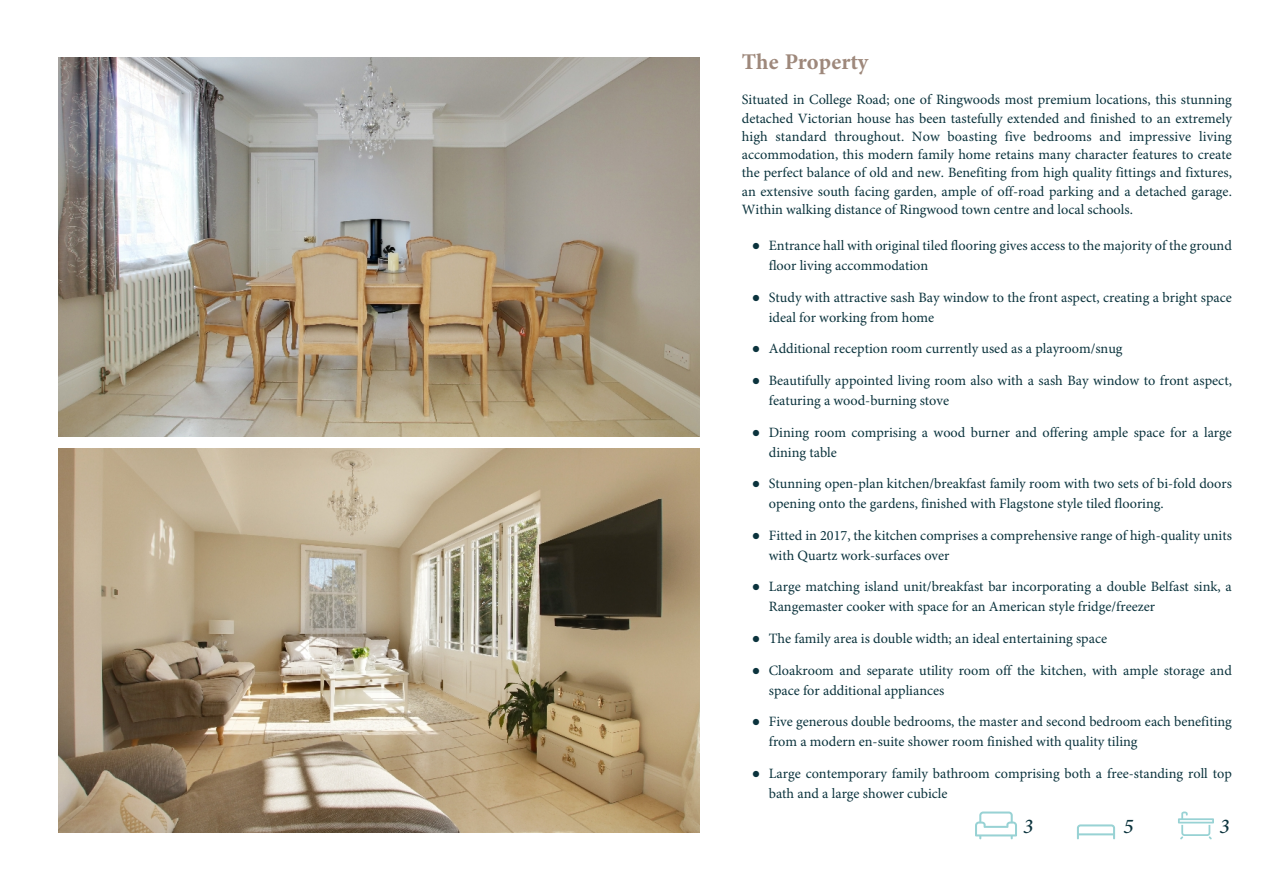
<style>
.page{position:relative;width:1263px;height:893px;background:#fff}
.page>*{position:absolute;margin:0;border:0;box-sizing:border-box;transform-origin:0 0}
.t1{font:700 22.5px "Minion Pro";color:#9e887b}
.t2{font:italic 500 21px "Minion Pro";color:#0b333d}
.t3{font:14.25px/20px "Minion Pro";color:#0b333d}
.s1{font-family:"Times New Roman"}
</style>
<div class="page">
<img style="left:58px;top:57px;width:641px;height:380px">
<img style="left:58px;top:448px;width:641px;height:384px">
<svg style="left:1178px;top:811px;width:36px;height:28px"></svg>
<svg style="left:1077px;top:824px;width:38px;height:15px"></svg>
<hr style="left:1078px;top:833px;width:36px;height:2px;background:#98d2d4">
<svg style="left:975px;top:811px;width:42px;height:28px"></svg>
<h1 class="t1" style="left:742px;top:52px;width:128px">The Property</h1>
<p class="t3" style="left:742px;top:92px;width:492px;line-height:18.1px;text-align:justify">Situated in College Road; one of Ringwoods most premium locations, this stunning detached Victorian house has been tastefully extended and finished to an extremely high standard throughout. Now boasting five bedrooms and impressive living accommodation, this modern family home retains many character features to create the perfect balance of old and new. Benefiting from high quality fittings and fixtures, an extensive south facing garden, ample of off-road parking and a detached garage.<br>Within walking distance of Ringwood town centre and local schools.</p>
<p class="t3" style="left:769px;top:237px;width:465px;text-indent:-17px"><span class="s1">●</span> Entrance hall with original tiled flooring gives access to the majority of the ground floor living accommodation</p>
<p class="t3" style="left:769px;top:288px;width:465px;text-indent:-17px"><span class="s1">●</span> Study with attractive sash Bay window to the front aspect, creating a bright space ideal for working from home</p>
<p class="t3" style="left:752px;top:340px;width:372px"><span class="s1">●</span> Additional reception room currently used as a playroom/snug</p>
<p class="t3" style="left:769px;top:372px;width:465px;text-indent:-17px"><span class="s1">●</span> Beautifully appointed living room also with a sash Bay window to front aspect, featuring a wood-burning stove</p>
<p class="t3" style="left:769px;top:423px;width:465px;text-indent:-17px"><span class="s1">●</span> Dining room comprising a wood burner and offering ample space for a large dining table</p>
<p class="t3" style="left:769px;top:475px;width:465px;text-indent:-17px"><span class="s1">●</span> Stunning open-plan kitchen/breakfast family room with two sets of bi-fold doors opening onto the gardens, finished with Flagstone style tiled flooring.</p>
<p class="t3" style="left:769px;top:526px;width:465px;text-indent:-17px"><span class="s1">●</span> Fitted in 2017, the kitchen comprises a comprehensive range of high-quality units with Quartz work-surfaces over</p>
<p class="t3" style="left:769px;top:578px;width:465px;text-indent:-17px"><span class="s1">●</span> Large matching island unit/breakfast bar incorporating a double Belfast sink, a<br>Rangemaster cooker with space for an American style fridge/freezer</p>
<p class="t3" style="left:752px;top:630px;width:357px"><span class="s1">●</span> The family area is double width; an ideal entertaining space</p>
<p class="t3" style="left:769px;top:661px;width:465px;text-indent:-17px"><span class="s1">●</span> Cloakroom and separate utility room off the kitchen, with ample storage and space for additional appliances</p>
<p class="t3" style="left:769px;top:713px;width:465px;text-indent:-17px"><span class="s1">●</span> Five generous double bedrooms, the master and second bedroom each benefiting from a modern en-suite shower room finished with quality tiling</p>
<p class="t3" style="left:769px;top:764px;width:465px;text-indent:-17px"><span class="s1">●</span> Large contemporary family bathroom comprising both a free-standing roll top bath and a large shower cubicle</p>
<h2 class="t2" style="left:1023px;top:817px;width:12px">3</h2>
<h2 class="t2" style="left:1123px;top:817px;width:12px">5</h2>
<h2 class="t2" style="left:1219px;top:817px;width:12px">3</h2>
</div>
